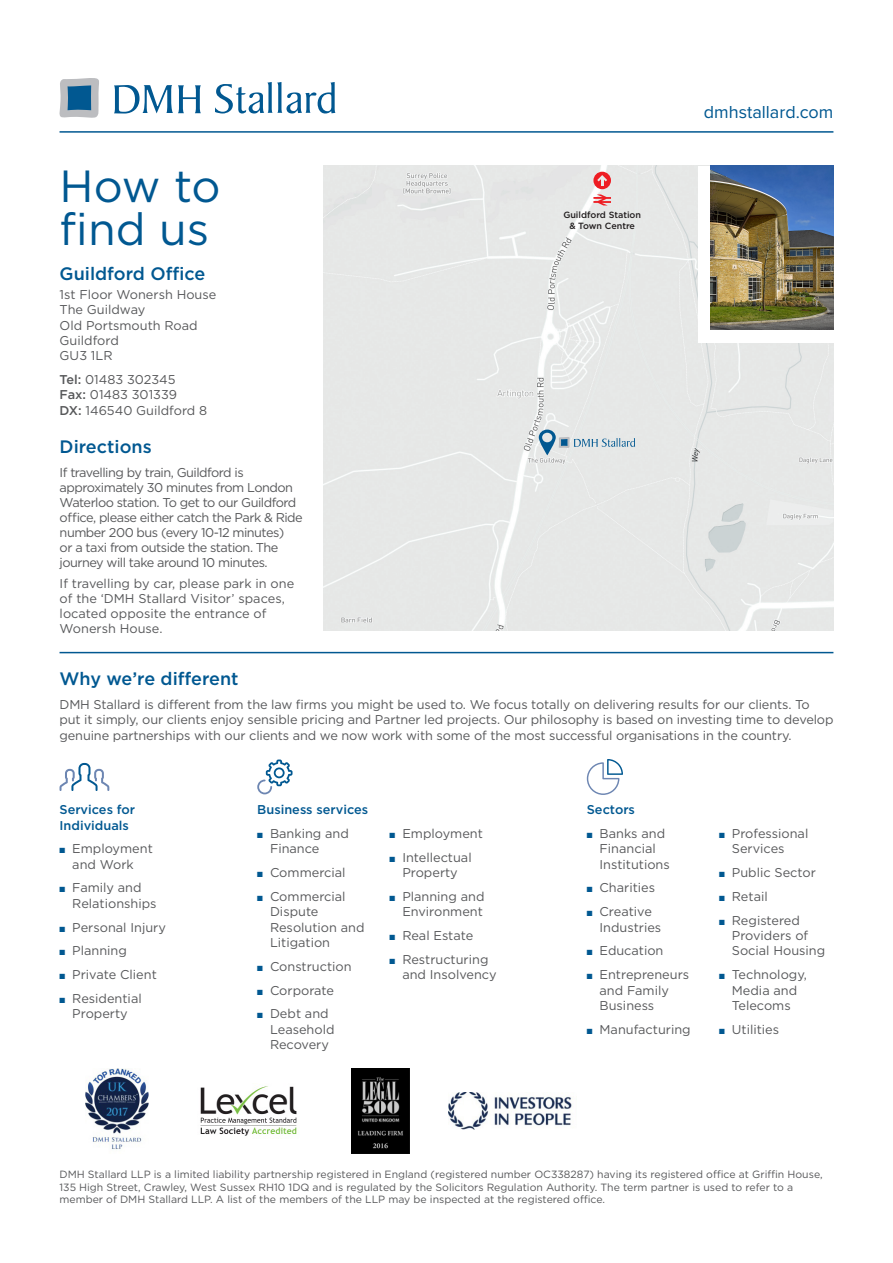
<style>
.page{position:relative;width:893px;height:1263px;background:#fff}
.page>*{position:absolute;margin:0;border:0;box-sizing:border-box;transform-origin:0 0}
.How_to_find_us{font:45px/43.5px "Gotham";color:#015891}
.t1{font:500 18px "Gotham";color:#015891}
.t2{font:18px "Proxima Nova";color:#015891}
.Directions_text{font:12.75px/15.3px "Gotham";letter-spacing:-.005em;color:#57585a}
.Directions_text-2{font:12.75px/15px "Gotham";letter-spacing:-.04em;color:#57585a}
.t3{font:500 12.75px/15.3px "Gotham";color:#015891}
.t4{font:10.5px/12.6px "Gotham";color:#57585a}
.t5{font:500 9px/10.8px "Gotham";color:#231f20;text-align:center}
.s1{font-weight:500}
.s2{color:#015891}
</style>
<div class="page">
<hr style="left:60px;top:131px;width:773px;height:2px;background:#015891">
<hr style="left:60px;top:652px;width:773px;height:1px;background:#015891">
<svg style="left:114px;top:85px;width:87px;height:29px"></svg>
<svg style="left:215px;top:82px;width:120px;height:31px"></svg>
<svg style="left:59px;top:78px;width:40px;height:40px;background:#809eb4"></svg>
<img style="left:200px;top:1086px;width:99px;height:53px">
<img style="left:448px;top:1093px;width:125px;height:36px">
<img style="left:351px;top:1069px;width:59px;height:84px">
<img style="left:85px;top:1069px;width:64px;height:81px">
<svg style="left:257px;top:759px;width:36px;height:35px"></svg>
<svg style="left:60px;top:763px;width:49px;height:28px"></svg>
<svg style="left:587px;top:759px;width:36px;height:36px"></svg>
<div style="left:323px;top:166px;width:511px;height:464px;background:#e6e7e7"></div>
<div style="left:698px;top:166px;width:136px;height:177px;background:#fff"></div>
<img style="left:710px;top:166px;width:124px;height:164px">
<svg style="left:539px;top:430px;width:96px;height:25px;background:#bfcfd7"></svg>
<svg style="left:593px;top:194px;width:18px;height:11px"></svg>
<div style="left:593px;top:172px;width:18px;height:17px;background:#ee1d23;border-radius:50%"></div>
<svg style="left:597px;top:175px;width:10px;height:11px"></svg>
<p class="How_to_find_us" style="left:60px;top:163px;width:162px">How to find us</p>
<p class="t1" style="left:60px;top:261px;width:147px">Guildford Office</p>
<p class="Directions_text" style="left:60px;top:287px;width:158px">1st Floor Wonersh House<br>The Guildway<br>Old Portsmouth Road<br>Guildford<br>GU3 1LR</p>
<p class="Directions_text" style="left:60px;top:372px;width:149px"><span class="s1">Tel:</span> 01483 302345<br><span class="s1">Fax:</span> 01483 301339<br><span class="s1">DX:</span> 146540 Guildford 8</p>
<p class="t1" style="left:60px;top:435px;width:94px">Directions</p>
<p class="Directions_text-2" style="left:60px;top:465px;width:245px">If travelling by train, Guildford is approximately 30 minutes from London Waterloo station. To get to our Guildford office, please either catch the Park &amp; Ride number 200 bus (every 10-12 minutes)<br>or a taxi from outside the station. The journey will take around 10 minutes.</p>
<p class="Directions_text" style="left:60px;top:576px;width:236px">If travelling by car, please park in one of the ‘DMH Stallard Visitor’ spaces, located opposite the entrance of<br>Wonersh House.</p>
<p class="t5" style="left:563px;top:209px;width:79px">Guildford Station &amp; Town Centre</p>
<h2 class="t2" style="left:704px;top:101px;width:131px">dmhstallard.com</h2>
<h2 class="t1" style="left:60px;top:667px;width:181px">Why we’re different</h2>
<p class="Directions_text" style="left:60px;top:696px;width:775px">DMH Stallard is different from the law firms you might be used to. We focus totally on delivering results for our clients. To put it simply, our clients enjoy sensible pricing and Partner led projects. Our philosophy is based on investing time to develop genuine partnerships with our clients and we now work with some of the most successful organisations in the country.</p>
<p class="t3" style="left:60px;top:802px;width:77px">Services for<br>Individuals</p>
<p class="Directions_text" style="left:60px;top:841px;width:95px;text-align:center"><span class="s2">■</span> Employment and Work</p>
<p class="Directions_text" style="left:72px;top:880px;width:86px;text-indent:-13px"><span class="s2">■</span> Family and<br>Relationships</p>
<p class="Directions_text" style="left:60px;top:919px;width:108px"><span class="s2">■</span> Personal Injury</p>
<p class="Directions_text" style="left:60px;top:943px;width:69px"><span class="s2">■</span> Planning</p>
<p class="Directions_text" style="left:60px;top:967px;width:99px"><span class="s2">■</span> Private Client</p>
<p class="Directions_text" style="left:60px;top:990px;width:84px;text-align:center"><span class="s2">■</span> Residential<br>Property</p>
<p class="t3" style="left:257px;top:802px;width:112px">Business services</p>
<p class="Directions_text" style="left:270px;top:826px;width:80px;text-indent:-13px"><span class="s2">■</span> Banking and<br>Finance</p>
<p class="Directions_text" style="left:257px;top:865px;width:90px"><span class="s2">■</span> Commercial</p>
<p class="Directions_text" style="left:270px;top:888px;width:96px;text-indent:-13px"><span class="s2">■</span> Commercial<br>Dispute<br>Resolution and<br>Litigation</p>
<p class="Directions_text" style="left:257px;top:958px;width:96px"><span class="s2">■</span> Construction</p>
<p class="Directions_text" style="left:257px;top:982px;width:78px"><span class="s2">■</span> Corporate</p>
<p class="Directions_text" style="left:270px;top:1006px;width:66px;text-indent:-13px"><span class="s2">■</span> Debt and<br>Leasehold<br>Recovery</p>
<p class="Directions_text" style="left:390px;top:826px;width:95px"><span class="s2">■</span> Employment</p>
<p class="Directions_text" style="left:390px;top:849px;width:84px;text-align:center"><span class="s2">■</span> Intellectual<br>Property</p>
<p class="Directions_text" style="left:390px;top:888px;width:96px;text-align:right"><span class="s2">■</span> Planning and<br>Environment</p>
<p class="Directions_text" style="left:390px;top:928px;width:85px"><span class="s2">■</span> Real Estate</p>
<p class="Directions_text" style="left:402px;top:951px;width:96px;text-indent:-13px"><span class="s2">■</span> Restructuring and Insolvency</p>
<p class="t3" style="left:587px;top:802px;width:50px">Sectors</p>
<p class="Directions_text" style="left:600px;top:826px;width:72px;text-indent:-13px"><span class="s2">■</span> Banks and<br>Financial<br>Institutions</p>
<p class="Directions_text" style="left:587px;top:880px;width:70px"><span class="s2">■</span> Charities</p>
<p class="Directions_text" style="left:600px;top:904px;width:63px;text-indent:-13px"><span class="s2">■</span> Creative<br>Industries</p>
<p class="Directions_text" style="left:587px;top:943px;width:78px"><span class="s2">■</span> Education</p>
<p class="Directions_text" style="left:600px;top:967px;width:91px;text-indent:-13px"><span class="s2">■</span> Entrepreneurs and Family<br>Business</p>
<p class="Directions_text" style="left:587px;top:1021px;width:105px"><span class="s2">■</span> Manufacturing</p>
<p class="Directions_text" style="left:732px;top:826px;width:78px;text-indent:-13px"><span class="s2">■</span> Professional<br>Services</p>
<p class="Directions_text" style="left:719px;top:865px;width:98px"><span class="s2">■</span> Public Sector</p>
<p class="Directions_text" style="left:719px;top:888px;width:50px"><span class="s2">■</span> Retail</p>
<p class="Directions_text" style="left:732px;top:912px;width:95px;text-indent:-13px"><span class="s2">■</span> Registered<br>Providers of<br>Social Housing</p>
<p class="Directions_text" style="left:719px;top:967px;width:89px;text-align:center"><span class="s2">■</span> Technology,<br>Media and<br>Telecoms</p>
<p class="Directions_text" style="left:719px;top:1021px;width:62px"><span class="s2">■</span> Utilities</p>
<p class="t4" style="left:60px;top:1168px;width:765px">DMH Stallard LLP is a limited liability partnership registered in England (registered number OC338287) having its registered office at Griffin House,<br>135 High Street, Crawley, West Sussex RH10 1DQ and is regulated by the Solicitors Regulation Authority. The term partner is used to refer to a member of DMH Stallard LLP. A list of the members of the LLP may be inspected at the registered office.</p>
</div>
